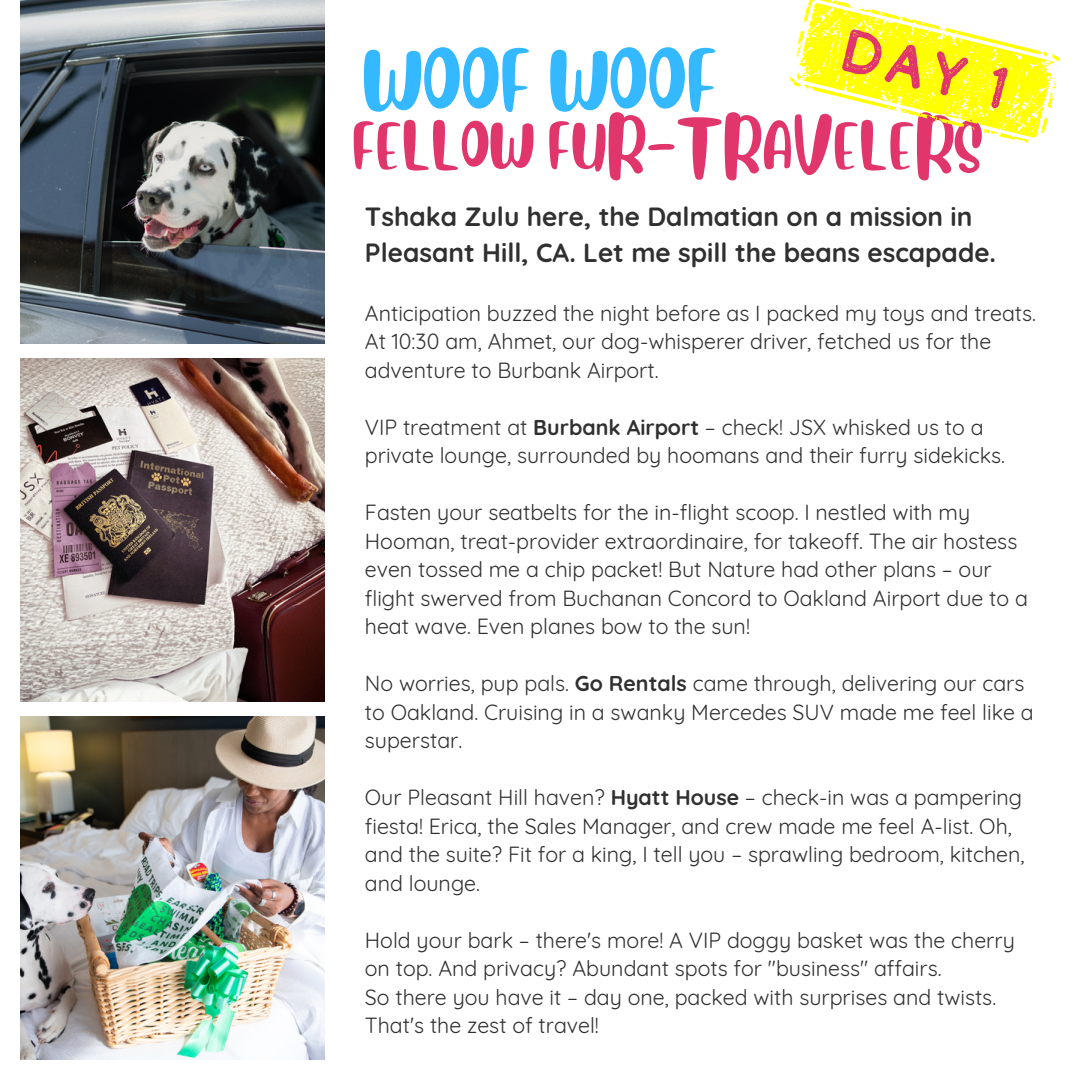
<style>
.page{position:relative;width:1080px;height:1080px;background:#fff}
.page>*{position:absolute;margin:0;border:0;box-sizing:border-box;transform-origin:0 0}
.t1{font:69.5px "Blueberry";color:#34b8ff}
.t2{font:60.25px "Comodo Stamp";color:#e1366c}
.t3{font:52.25px "Blueberry";color:#e1366c}
.t4{font:700 26.25px/35.8px "Quicksand";color:#303030}
.t5{font:21.5px/28.5px "Quicksand";color:#303030}
.s1{font-weight:700}
</style>
<div class="page">
<img style="left:21px;top:0;width:303px;height:343px">
<img style="left:21px;top:716px;width:303px;height:343px">
<img style="left:21px;top:358px;width:303px;height:343px">
<svg style="left:790px;top:0;width:271px;height:143px"></svg>
<p class="t2" style="left:850px;top:16px;width:172px;rotate:14deg">Day 1</p>
<p class="t1" style="left:363px;top:28px;width:357px">WOOF WOOF</p>
<p class="t3" style="left:352px;top:106px;width:632px">FELLOW FUR-TRAVELERS</p>
<p class="t4" style="left:365px;top:198px;width:633px">Tshaka Zulu here, the Dalmatian on a mission in<br>Pleasant Hill, CA. Let me spill the beans escapade.</p>
<p class="t5" style="left:365px;top:298px;width:673px">Anticipation buzzed the night before as I packed my toys and treats.<br>At 10:30 am, Ahmet, our dog-whisperer driver, fetched us for the adventure to Burbank Airport.</p>
<p class="t5" style="left:365px;top:412px;width:642px">VIP treatment at <span class="s1">Burbank Airport</span> – check! JSX whisked us to a private lounge, surrounded by hoomans and their furry sidekicks.</p>
<p class="t5" style="left:365px;top:498px;width:665px">Fasten your seatbelts for the in-flight scoop. I nestled with my Hooman, treat-provider extraordinaire, for takeoff. The air hostess even tossed me a chip packet! But Nature had other plans – our flight swerved from Buchanan Concord to Oakland Airport due to a heat wave. Even planes bow to the sun!</p>
<p class="t5" style="left:365px;top:669px;width:670px">No worries, pup pals. <span class="s1">Go Rentals</span> came through, delivering our cars to Oakland. Cruising in a swanky Mercedes SUV made me feel like a superstar.</p>
<p class="t5" style="left:365px;top:783px;width:661px">Our Pleasant Hill haven? <span class="s1">Hyatt House</span> – check-in was a pampering fiesta! Erica, the Sales Manager, and crew made me feel A-list. Oh, and the suite? Fit for a king, I tell you – sprawling bedroom, kitchen, and lounge.</p>
<p class="t5" style="left:365px;top:925px;width:651px">Hold your bark – there's more! A VIP doggy basket was the cherry on top. And privacy? Abundant spots for "business" affairs.</p>
<p class="t5" style="left:365px;top:982px;width:633px">So there you have it – day one, packed with surprises and twists.<br>That's the zest of travel!</p>
</div>
